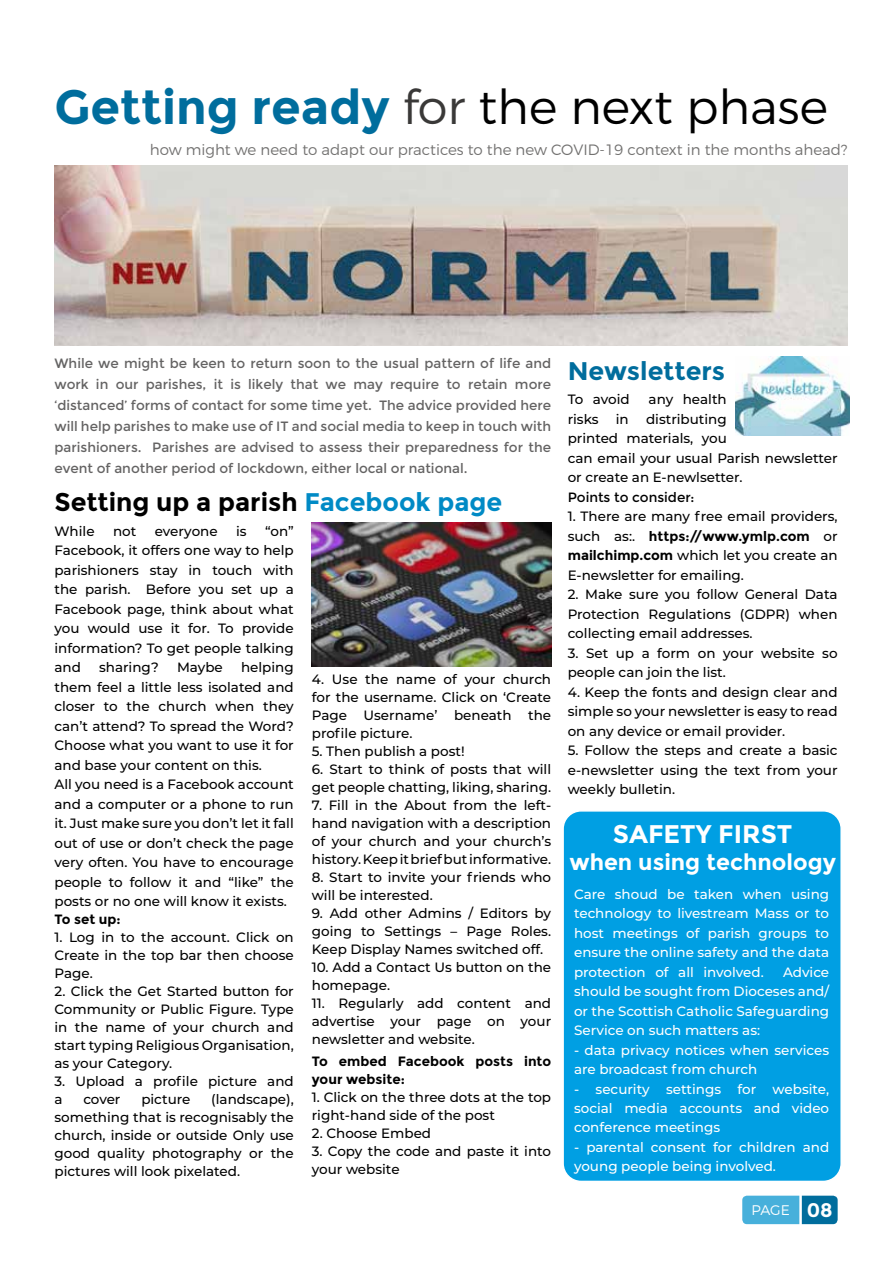
<style>
.page{position:relative;width:893px;height:1263px;background:#fff}
.page>*{position:absolute;margin:0;border:0;box-sizing:border-box;transform-origin:0 0}
.t1{font:700 48px "Montserrat";color:#006d9d}
.t2{font:700 25.5px "Montserrat";color:#000}
.t3{font:700 25.5px "Montserrat";color:#006d9d}
.t4{font:700 25.5px "Montserrat";color:#fff}
.t5{font:700 22.5px "Montserrat";color:#fff}
.t6{font:300 15px "Montserrat";color:#727170}
.t7{font:300 13.95px "Montserrat";color:#fff}
.t8{font:500 13.5px/19.5px "Montserrat";color:#000;text-align:justify}
.t9{font:500 13.5px/19.5px "Montserrat";color:#fff;text-align:justify}
.t10{font:13.5px/21px "Montserrat";color:#646363;text-align:justify}
.t11{font:700 13.5px/18px "Montserrat";color:#000}
.t12{font:13.5px "Montserrat";color:#000}
.s1{font-weight:300;color:#3a3938}
.s2{font-weight:300;color:#000}
.s3{color:#008ac5}
.s4{font-weight:700}
.s5{font-weight:700;font-size:19.5px}
</style>
<div class="page">
<div style="left:563px;top:811px;width:278px;height:370px;background:#009fe3;border-radius:18px"></div>
<div style="left:562px;top:810px;width:280px;height:372px;border:2px solid #fff;border-radius:18px"></div>
<img style="left:54px;top:165px;width:793px;height:180px">
<img style="left:312px;top:522px;width:239px;height:144px">
<svg style="left:742px;top:1196px;width:96px;height:28px;background:#339ac5"></svg>
<img style="left:735px;top:357px;width:114px;height:78px">
<h1 class="t1" style="left:54px;top:78px;width:775px">Getting ready <span class="s1">for</span> <span class="s2">the next phase</span></h1>
<p class="t6" style="left:150px;top:141px;width:699px">how might we need to adapt our practices to the new COVID-19 context in the months ahead?</p>
<p class="t10" style="left:54px;top:353px;width:498px">While we might be keen to return soon to the usual pattern of life and work in our parishes, it is likely that we may require to retain more ‘distanced’ forms of contact for some time yet. The advice provided here will help parishes to make use of IT and social media to keep in touch with parishioners. Parishes are advised to assess their preparedness for the event of another period of lockdown, either local or national.</p>
<h2 class="t2" style="left:54px;top:487px;width:449px">Setting up a parish <span class="s3">Facebook page</span></h2>
<p class="t8" style="left:54px;top:520px;width:42px">While</p>
<p class="t8" style="left:113px;top:520px;width:25px">not</p>
<p class="t8" style="left:155px;top:520px;width:64px">everyone</p>
<p class="t8" style="left:236px;top:520px;width:12px">is</p>
<p class="t8" style="left:54px;top:520px;width:241px;text-indent:211px">“on” Facebook, it offers one way to help parishioners stay in touch with the parish. Before you set up a Facebook page, think about what you would use it for. To provide information? To get people talking and</p>
<p class="t8" style="left:54px;top:657px;width:241px;text-align:left;text-indent:187px">helping them feel a little less isolated and closer to the church when they can’t attend? To spread the Word?<br>Choose what you want to use it for and base your content on this.<br>All you need is a Facebook account and a computer or a phone to run it. Just make sure you don’t let it fall out of use or don’t check the page very often. You have to encourage people to follow it and “like” the posts or no one will know it exists.</p>
<p class="t11" style="left:54px;top:910px;width:68px">To set up:</p>
<p class="t8" style="left:54px;top:928px;width:241px;line-height:18px">1. Log in to the account. Click on Create in the top bar then choose Page.</p>
<p class="t8" style="left:54px;top:982px;width:241px;line-height:18px">2. Click the Get Started button for Community or Public Figure. Type in the name of your church and start typing Religious Organisation, as your Category.</p>
<p class="t8" style="left:54px;top:1072px;width:241px;line-height:18px">3. Upload a profile picture and a</p>
<p class="t8" style="left:99px;top:657px;width:61px">sharing?</p>
<p class="t8" style="left:177px;top:657px;width:47px">Maybe</p>
<p class="t8" style="left:83px;top:1089px;width:39px">cover</p>
<p class="t8" style="left:141px;top:1089px;width:51px">picture</p>
<p class="t8" style="left:54px;top:1090px;width:241px;line-height:18px;text-indent:157px">(landscape), something that is recognisably the church, inside or outside Only use good quality photography or the pictures will look pixelated.</p>
<p class="t8" style="left:312px;top:669px;width:241px;line-height:18px">4. Use the name of your church for the username. Click on ‘Create Page Username’ beneath the profile picture.</p>
<p class="t8" style="left:312px;top:741px;width:154px">5. Then publish a post!</p>
<p class="t8" style="left:312px;top:759px;width:241px;line-height:18px">6. Start to think of posts that will get people chatting, liking, sharing.</p>
<p class="t8" style="left:312px;top:795px;width:241px;line-height:18px">7. Fill in the About from the left&shy;hand navigation with a description of your church and your church’s history. Keep it brief but informative.</p>
<p class="t8" style="left:312px;top:867px;width:241px;line-height:18px">8. Start to invite your friends who will be interested.</p>
<p class="t8" style="left:312px;top:903px;width:241px;line-height:18px">9. Add other Admins / Editors by going to Settings – Page Roles.<br>Keep Display Names switched off.</p>
<p class="t8" style="left:312px;top:957px;width:241px;line-height:18px">10. Add a Contact Us button on the homepage.</p>
<p class="t8" style="left:312px;top:993px;width:241px;line-height:18px">11. Regularly add content and advertise your page on your newsletter and website.</p>
<p class="t11" style="left:312px;top:1052px;width:241px">To embed Facebook posts into your website:</p>
<p class="t8" style="left:312px;top:1087px;width:241px;line-height:18px">1. Click on the three dots at the top right-hand side of the post</p>
<p class="t8" style="left:312px;top:1123px;width:121px">2. Choose Embed</p>
<p class="t8" style="left:312px;top:1141px;width:241px;line-height:18px">3. Copy the code and paste it into your website</p>
<h2 class="t3" style="left:568px;top:356px;width:159px">Newsletters</h2>
<p class="t8" style="left:568px;top:389px;width:64px">To avoid</p>
<p class="t8" style="left:649px;top:389px;width:80px">any health</p>
<p class="t8" style="left:568px;top:409px;width:32px">risks</p>
<p class="t8" style="left:616px;top:409px;width:14px">in</p>
<p class="t8" style="left:568px;top:409px;width:271px;text-align:left;text-indent:78px">distributing<br>printed materials, you<br>can email your usual Parish newsletter or create an E-newlsetter.</p>
<p class="t12" style="left:568px;top:489px;width:128px">Points to consider:</p>
<p class="t8" style="left:568px;top:506px;width:271px">1. There are many free email providers, such as:. <span class="s4">https://www.ymlp.com</span> or <span class="s4">mailchimp.com</span> which let you create an E-newsletter for emailing.</p>
<p class="t8" style="left:568px;top:584px;width:271px">2. Make sure you follow General Data Protection Regulations (GDPR) when collecting email addresses.</p>
<p class="t8" style="left:568px;top:643px;width:271px">3. Set up a form on your website so people can join the list.</p>
<p class="t8" style="left:568px;top:682px;width:271px">4. Keep the fonts and design clear and simple so your newsletter is easy to read on any device or email provider.</p>
<p class="t8" style="left:568px;top:740px;width:271px">5. Follow the steps and create a basic e-newsletter using the text from your weekly bulletin.</p>
<h2 class="t4" style="left:613px;top:819px;width:181px">SAFETY FIRST</h2>
<h3 class="t5" style="left:569px;top:848px;width:268px">when using technology</h3>
<p class="t9" style="left:574px;top:883px;width:257px">Care shoud be taken when using technology to livestream Mass or to host meetings of parish groups to ensure the online safety and the data protection of all involved.</p>
<p class="t9" style="left:574px;top:961px;width:257px;text-indent:209px">Advice should be sought from Dioceses and/ or the Scottish Catholic Safeguarding Service on such matters as:</p>
<p class="t9" style="left:574px;top:1039px;width:257px">- data privacy notices when services are broadcast from church</p>
<p class="t9" style="left:574px;top:1078px;width:257px">- security settings for website, social media accounts and video conference meetings</p>
<p class="t9" style="left:574px;top:1137px;width:257px">- parental consent for children and young people being involved.</p>
<p class="t7" style="left:752px;top:1202px;width:83px">PAGE <span class="s5">08</span></p>
</div>
